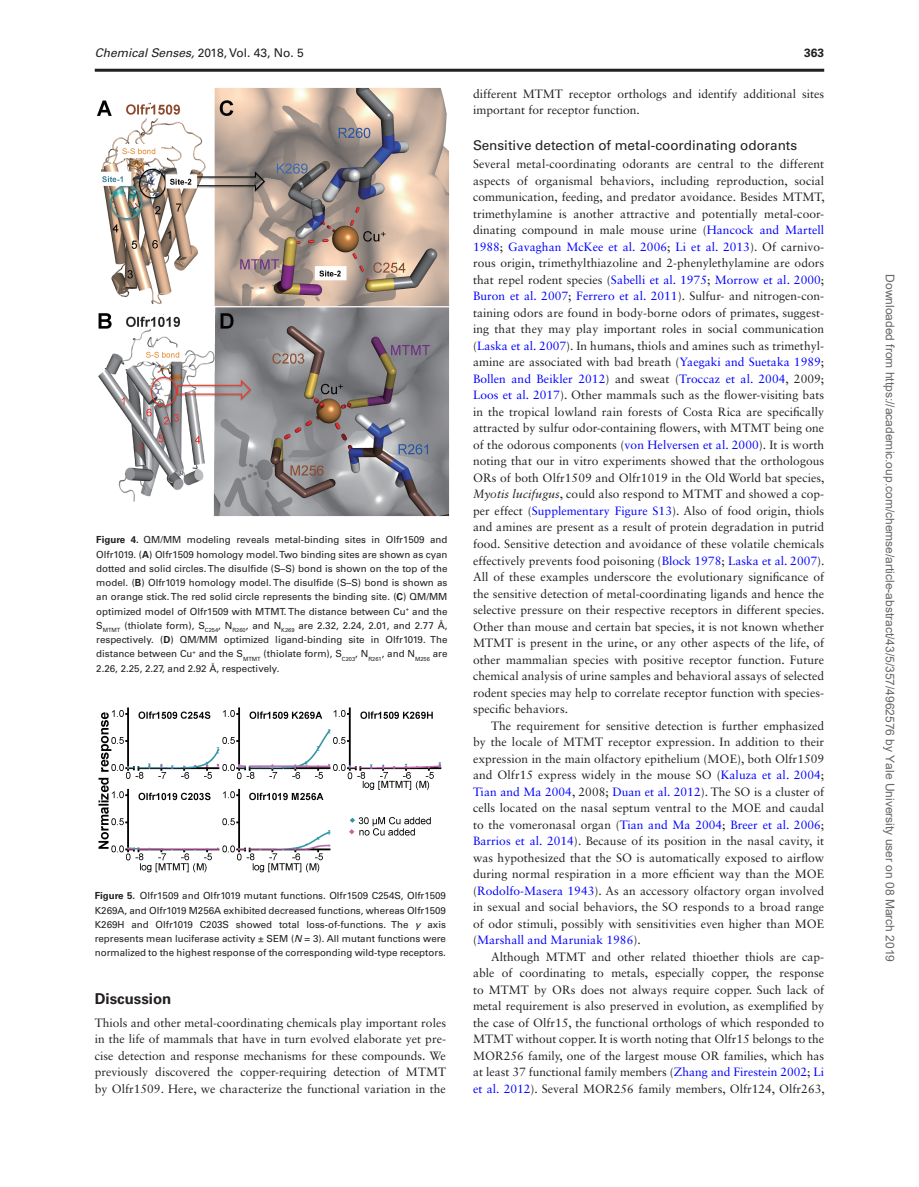
<style>
.page{position:relative;width:919px;height:1187px;background:#fff}
.page>*{position:absolute;margin:0;border:0;box-sizing:border-box;transform-origin:0 0}
.t1{font:700 15px "Univers LT Std";color:#231f20}
.t2{font:13.5px "Univers LT Std";color:#231f20}
.t3{font:12px/16.5px "Sabon LT Std";color:#231f20;text-align:justify}
.t4{font:12px "Arial";color:#666}
.t5{font:12px "Univers LT Std";color:#231f20}
.t6{font:700 12px "Univers LT Std";color:#231f20}
.t7{font:9.75px/14.2px "Univers LT Std";color:#231f20;text-align:justify}
.s1{font-style:italic}
.s2{font-weight:700}
.s3{color:#00f}
</style>
<div class="page">
<img style="left:97px;top:88px;width:352px;height:428px">
<img style="left:99px;top:707px;width:343px;height:165px">
<hr style="left:95px;top:69px;width:729px;height:3px;background:#231f20">
<p class="t5" style="left:95px;top:45px;width:210px"><span class="s1">Chemical Senses,</span> 2018, Vol. 43, No. 5</p>
<p class="t6" style="left:804px;top:45px;width:22px">363</p>
<p class="t7" style="left:96px;top:532px;width:353px"><span class="s2">Figure 4.</span> QM/MM modeling reveals metal-binding sites in Olfr1509 and Olfr1019. (<span class="s2">A</span>) Olfr1509 homology model. Two binding sites are shown as cyan dotted and solid circles. The disulfide (S–S) bond is shown on the top of the model. (<span class="s2">B</span>) Olfr1019 homology model. The disulfide (S–S) bond is shown as an orange stick. The red solid circle represents the binding site. (<span class="s2">C</span>) QM/MM optimized model of Olfr1509 with MTMT. The distance between Cu<sup>+</sup> and the S<sub>MTMT</sub> (thiolate form), S<sub>C254</sub>, N<sub>R260</sub>, and N<sub>K269</sub> are 2.32, 2.24, 2.01, and 2.77 Å, respectively. (<span class="s2">D</span>) QM/MM optimized ligand-binding site in Olfr1019. The distance between Cu<sup>+</sup> and the S<sub>MTMT</sub> (thiolate form), S<sub>C203</sub>, N<sub>R261</sub>, and N<sub>M256</sub> are 2.26, 2.25, 2.27, and 2.92 Å, respectively.</p>
<p class="t7" style="left:95px;top:888px;width:353px"><span class="s2">Figure 5.</span> Olfr1509 and Olfr1019 mutant functions. Olfr1509 C254S, Olfr1509<br>K269A, and Olfr1019 M256A exhibited decreased functions, whereas Olfr1509<br>K269H and Olfr1019 C203S showed total loss-of-functions. The <span class="s1">y</span> axis represents mean luciferase activity ± SEM (<span class="s1">N</span> = 3). All mutant functions were normalized to the highest response of the corresponding wild-type receptors.</p>
<p class="t1" style="left:95px;top:989px;width:78px">Discussion</p>
<p class="t3" style="left:95px;top:1013px;width:353px">Thiols and other metal-coordinating chemicals play important roles in the life of mammals that have in turn evolved elaborate yet pre&shy;cise detection and response mechanisms for these compounds. We previously discovered the copper-requiring detection of MTMT by Olfr1509. Here, we characterize the functional variation in the</p>
<p class="t3" style="left:473px;top:85px;width:353px">different MTMT receptor orthologs and identify additional sites important for receptor function.</p>
<p class="t2" style="left:473px;top:137px;width:326px">Sensitive detection of metal-coordinating odorants</p>
<p class="t3" style="left:473px;top:156px;width:353px">Several metal-coordinating odorants are central to the different aspects of organismal behaviors, including reproduction, social communication, feeding, and predator avoidance. Besides MTMT, trimethylamine is another attractive and potentially metal-coor&shy;dinating compound in male mouse urine (<span class="s3">Hancock and Martell 1988</span>; <span class="s3">Gavaghan McKee et al. 2006</span>; <span class="s3">Li et al. 2013</span>). Of carnivo&shy;rous origin, trimethylthiazoline and 2-phenylethylamine are odors that repel rodent species (<span class="s3">Sabelli et al. 1975</span>; <span class="s3">Morrow et al. 2000</span>; <span class="s3">Buron et al. 2007</span>; <span class="s3">Ferrero et al. 2011</span>). Sulfur- and nitrogen-con&shy;taining odors are found in body-borne odors of primates, suggest&shy;ing that they may play important roles in social communication (<span class="s3">Laska et al. 2007</span>). In humans, thiols and amines such as trimethyl&shy;amine are associated with bad breath (<span class="s3">Yaegaki and Suetaka 1989</span>; <span class="s3">Bollen and Beikler 2012</span>) and sweat (<span class="s3">Troccaz et al. 2004</span>, 2009; <span class="s3">Loos et al. 2017</span>). Other mammals such as the flower-visiting bats in the tropical lowland rain forests of Costa Rica are specifically attracted by sulfur odor-containing flowers, with MTMT being one of the odorous components (<span class="s3">von Helversen et al. 2000</span>). It is worth noting that our in vitro experiments showed that the orthologous ORs of both Olfr1509 and Olfr1019 in the Old World bat species, <span class="s1">Myotis lucifugus</span>, could also respond to MTMT and showed a cop&shy;per effect (<span class="s3">Supplementary Figure S13</span>). Also of food origin, thiols and amines are present as a result of protein degradation in putrid food. Sensitive detection and avoidance of these volatile chemicals effectively prevents food poisoning (<span class="s3">Block 1978</span>; <span class="s3">Laska et al. 2007</span>).<br>All of these examples underscore the evolutionary significance of the sensitive detection of metal-coordinating ligands and hence the selective pressure on their respective receptors in different species.<br>Other than mouse and certain bat species, it is not known whether MTMT is present in the urine, or any other aspects of the life, of other mammalian species with positive receptor function. Future chemical analysis of urine samples and behavioral assays of selected rodent species may help to correlate receptor function with species&shy;specific behaviors.</p>
<p class="t3" style="left:473px;top:717px;width:353px;text-indent:18px">The requirement for sensitive detection is further emphasized by the locale of MTMT receptor expression. In addition to their expression in the main olfactory epithelium (MOE), both Olfr1509 and Olfr15 express widely in the mouse SO (<span class="s3">Kaluza et al. 2004</span>; <span class="s3">Tian and Ma 2004</span>, 2008; <span class="s3">Duan et al. 2012</span>). The SO is a cluster of cells located on the nasal septum ventral to the MOE and caudal to the vomeronasal organ (<span class="s3">Tian and Ma 2004</span>; <span class="s3">Breer et al. 2006</span>; <span class="s3">Barrios et al. 2014</span>). Because of its position in the nasal cavity, it was hypothesized that the SO is automatically exposed to airflow during normal respiration in a more efficient way than the MOE (<span class="s3">Rodolfo-Masera 1943</span>). As an accessory olfactory organ involved in sexual and social behaviors, the SO responds to a broad range of odor stimuli, possibly with sensitivities even higher than MOE (<span class="s3">Marshall and Maruniak 1986</span>).</p>
<p class="t3" style="left:473px;top:948px;width:353px;text-indent:18px">Although MTMT and other related thioether thiols are cap&shy;able of coordinating to metals, especially copper, the response to MTMT by ORs does not always require copper. Such lack of metal requirement is also preserved in evolution, as exemplified by the case of Olfr15, the functional orthologs of which responded to MTMT without copper. It is worth noting that Olfr15 belongs to the MOR256 family, one of the largest mouse OR families, which has at least 37 functional family members (<span class="s3">Zhang and Firestein 2002</span>; <span class="s3">Li et al. 2012</span>). Several MOR256 family members, Olfr124, Olfr263,</p>
<p class="t4" style="left:894px;top:274px;width:689px;rotate:90deg">Downloaded from https://academic.oup.com/chemse/article-abstract/43/5/357/4962576 by Yale University user on 08 March 2019</p>
</div>
